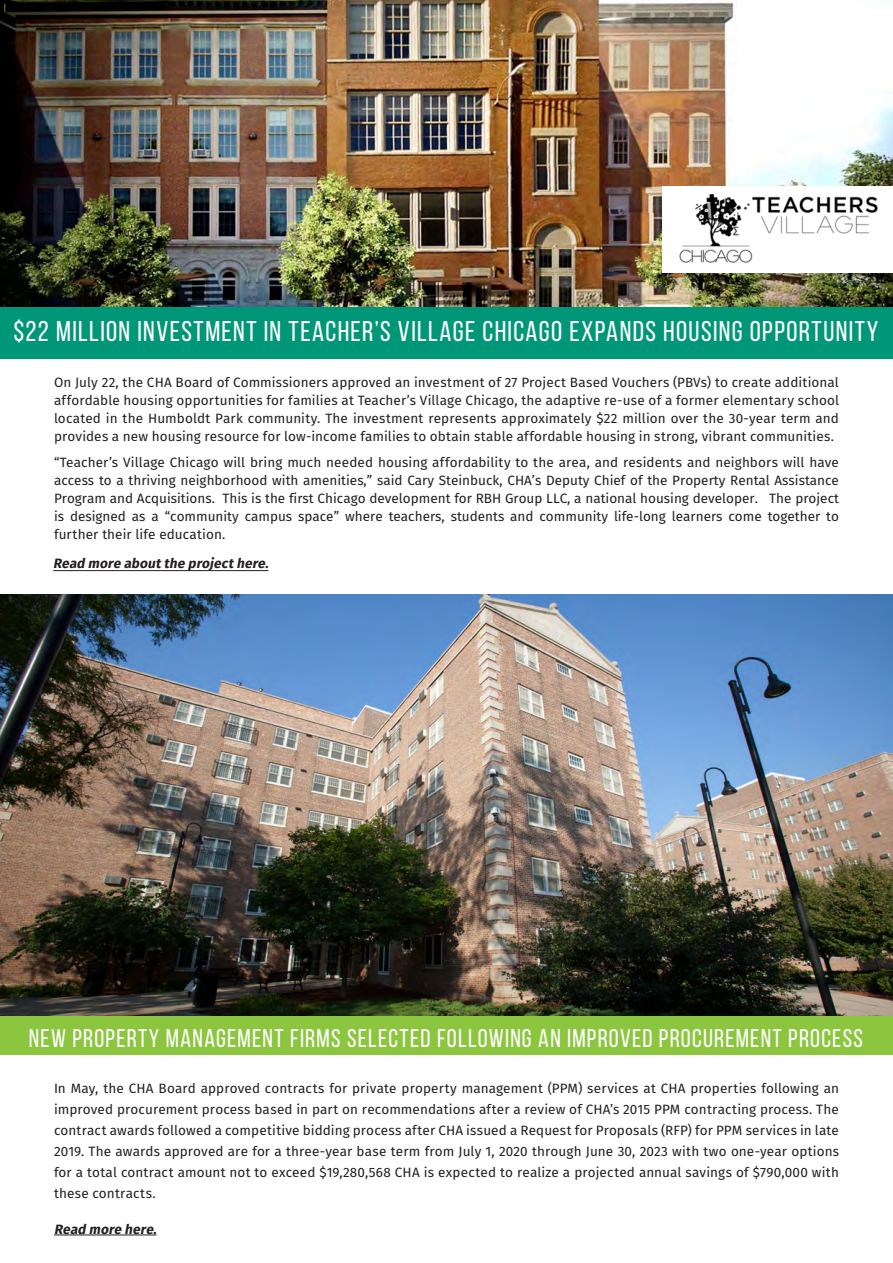
<style>
.page{position:relative;width:893px;height:1263px;background:#fff}
.page>*{position:absolute;margin:0;border:0;box-sizing:border-box;transform-origin:0 0}
.Title-1{font:28.5px "Bebas Neue";letter-spacing:.045em;color:#fff}
.Title-1-2{font:25.5px "Bebas Neue";letter-spacing:.05em;color:#fff}
.Body_Text{font:13.5px/18px "Fira Sans";letter-spacing:.005em;color:#231f20;text-align:justify}
.Body_Text-2{font:italic 700 13.5px "Fira Sans";color:#231f20}
</style>
<div class="page">
<img style="left:0;top:0;width:893px;height:307px">
<div style="left:0;top:307px;width:893px;height:52px;background:#009778"></div>
<div style="left:0;top:1015px;width:893px;height:40px;background:#8bc63e"></div>
<hr style="left:54px;top:1234px;width:103px;height:1px;background:#231f20">
<div style="left:659px;top:183px;width:234px;height:103px;background:#231f20;opacity:.15"></div>
<img style="left:662px;top:187px;width:231px;height:86px">
<img style="left:0;top:594px;width:893px;height:421px">
<hr style="left:53px;top:570px;width:215px;height:1px;background:#231f20">
<p class="Title-1" style="left:13px;top:316px;width:867px">$22 MILLION INVESTMENT IN TEACHER’S VILLAGE CHICAGO EXPANDS HOUSING OPPORTUNITY</p>
<p class="Body_Text" style="left:54px;top:374px;width:786px">On July 22, the CHA Board of Commissioners approved an investment of 27 Project Based Vouchers (PBVs) to create additional affordable housing opportunities for families at Teacher’s Village Chicago, the adaptive re-use of a former elementary school located in the Humboldt Park community. The investment represents approximately $22 million over the 30-year term and provides a new housing resource for low-income families to obtain stable affordable housing in strong, vibrant communities.</p>
<p class="Body_Text" style="left:54px;top:453px;width:786px">“Teacher’s Village Chicago will bring much needed housing affordability to the area, and residents and neighbors will have access to a thriving neighborhood with amenities,” said Cary Steinbuck, CHA’s Deputy Chief of the Property Rental Assistance Program and Acquisitions. This is the first Chicago development for RBH Group LLC, a national housing developer. The project is designed as a “community campus space” where teachers, students and community life-long learners come together to further their life education.</p>
<p class="Body_Text-2" style="left:53px;top:554px;width:220px">Read more aboutthe projecthere.</p>
<p class="Title-1-2" style="left:29px;top:1024px;width:836px">NEW PROPERTY MANAGEMENT FIRMS SELECTED FOLLOWING AN IMPROVED PROCUREMENT PROCESS</p>
<p class="Body_Text" style="left:54px;top:1077px;width:787px;line-height:21px">In May, the CHA Board approved contracts for private property management (PPM) services at CHA properties following an improved procurement process based in part on recommendations after a review of CHA’s 2015 PPM contracting process. The contract awards followed a competitive bidding process after CHA issued a Request for Proposals (RFP) for PPM services in late 2019. The awards approved are for a three-year base term from July 1, 2020 through June 30, 2023 with two one-year options for a total contract amount not to exceed $19,280,568 CHA is expected to realize a projected annual savings of $790,000 with these contracts.</p>
<p class="Body_Text-2" style="left:54px;top:1219px;width:107px">Read more here.</p>
</div>
